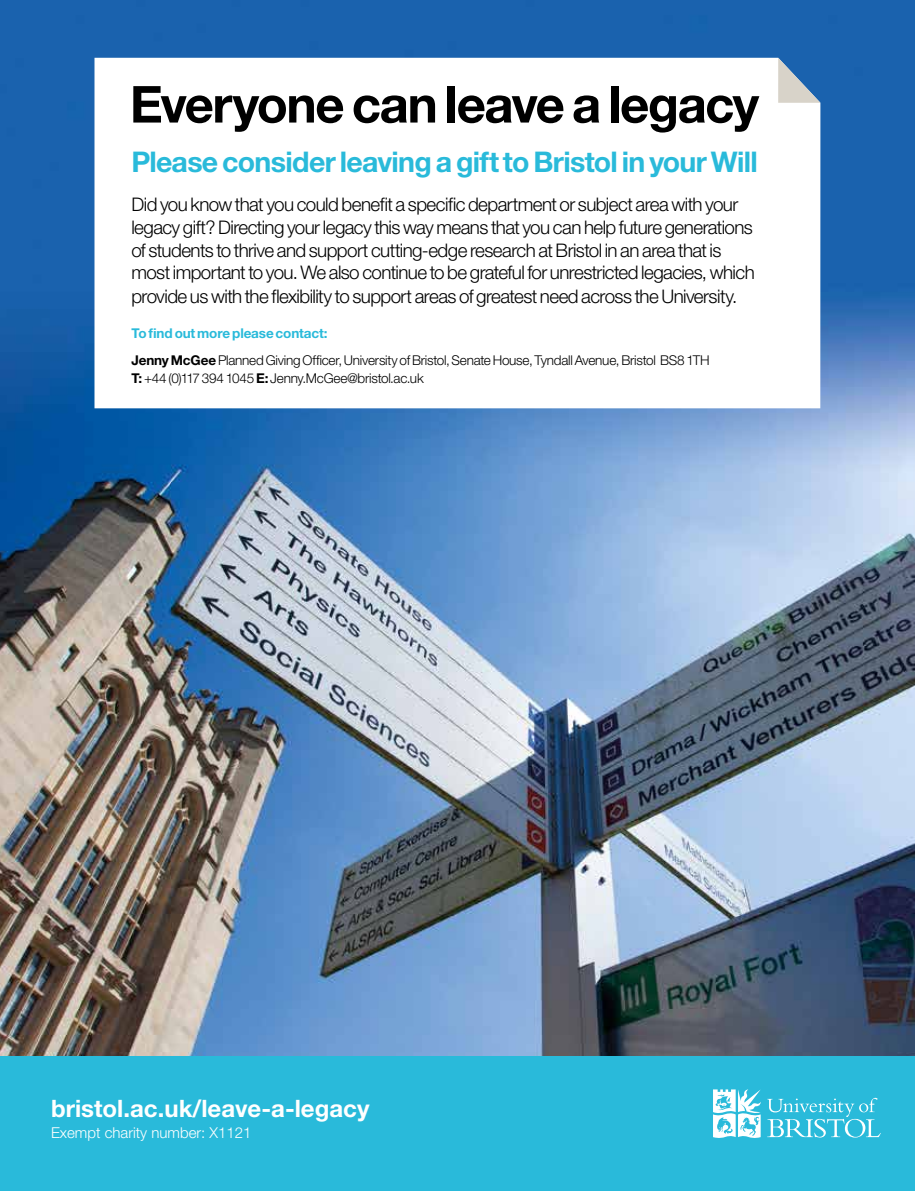
<style>
.page{position:relative;width:915px;height:1191px;background:#fff}
.page>*{position:absolute;margin:0;border:0;box-sizing:border-box;transform-origin:0 0}
.t1{font:700 51px "Helvetica Neue";letter-spacing:-.03em;color:#000}
.t2{font:700 28.5px "Helvetica Neue";letter-spacing:-.025em;color:#29bada}
.t3{font:700 24px "Helvetica Neue";color:#fff}
.t4{font:300 18.75px/22.8px "Helvetica Neue";letter-spacing:-.03em;color:#000}
.t5{font:300 15px "Helvetica Neue";color:#fff}
.t6{font:300 13.5px/26.5px "Helvetica Neue";letter-spacing:-.02em;color:#000}
.s1{font-weight:700;color:#29bada}
.s2{font-weight:700}
</style>
<div class="page">
<img style="left:0;top:0;width:914px;height:1056px">
<div style="left:0;top:1056px;width:914px;height:135px;background:#29bada"></div>
<svg style="left:713px;top:1089px;width:167px;height:49px"></svg>
<svg style="left:94px;top:58px;width:726px;height:350px"></svg>
<svg style="left:777px;top:58px;width:43px;height:45px;background:#7f9fbe"></svg>
<h1 class="t1" style="left:130px;top:73px;width:630px">Everyone can leave a legacy</h1>
<h2 class="t2" style="left:131px;top:144px;width:627px">Please consider leaving a gift to Bristol in your Will</h2>
<p class="t4" style="left:131px;top:193px;width:624px">Did you know that you could benefit a specific department or subject area with your legacy gift? Directing your legacy this way means that you can help future generations of students to thrive and support cutting-edge research at Bristol in an area that is most important to you. We also continue to be grateful for unrestricted legacies, which provide us with the flexibility to support areas of greatest need across the University.</p>
<p class="t6" style="left:131px;top:320px;width:579px"><span class="s1">To find out more please contact:<br></span><span class="s2">Jenny McGee</span> Planned Giving Officer, University of Bristol, Senate House, Tyndall Avenue, Bristol BS8 1TH</p>
<p class="t6" style="left:131px;top:364px;width:294px"><span class="s2">T:</span> +44 (0)117 394 1045 <span class="s2">E:</span> Jenny.McGee@bristol.ac.uk</p>
<p class="t3" style="left:51px;top:1093px;width:320px">bristol.ac.uk/leave-a-legacy</p>
<p class="t5" style="left:51px;top:1123px;width:202px">Exempt charity number: X1121</p>
</div>
